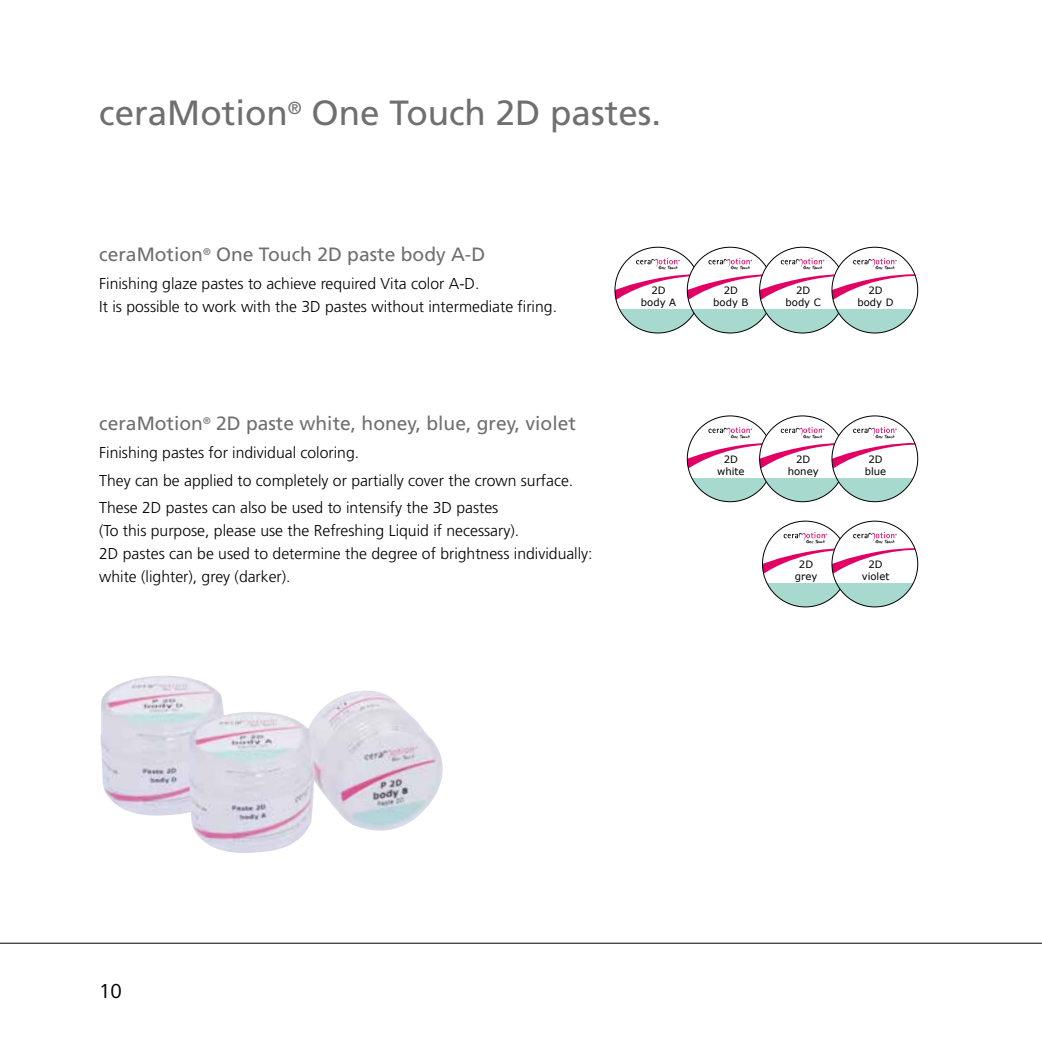
<style>
.page{position:relative;width:1042px;height:1042px;background:#fff}
.page>*{position:absolute;margin:0;border:0;box-sizing:border-box;transform-origin:0 0}
.t1{font:35px "Frutiger LT Std";color:#6e6f70}
.t2{font:21px "Frutiger Next LTW1 G";color:#000}
.t3{font:19.25px "Frutiger LT Std";color:#6e6f70}
.t4{font:300 15.75px/22.8px "Frutiger LT Std";color:#000}
.t5{font:10.15px/12.1px "Verdana";color:#000;text-align:center}
.t6{font:5.42px "Smudger Plain";color:#000}
</style>
<div class="page">
<img style="left:100px;top:676px;width:116px;height:139px">
<svg style="left:619px;top:310px;width:68px;height:23px;fill:#a8d9cf"></svg>
<svg style="left:636px;top:258px;width:44px;height:9px"></svg>
<svg style="left:687px;top:310px;width:72px;height:23px;fill:#a8d9cf"></svg>
<svg style="left:708px;top:258px;width:44px;height:9px"></svg>
<svg style="left:759px;top:310px;width:73px;height:23px;fill:#a8d9cf"></svg>
<svg style="left:781px;top:258px;width:43px;height:9px"></svg>
<svg style="left:832px;top:310px;width:82px;height:23px;fill:#a8d9cf"></svg>
<svg style="left:615px;top:273px;width:303px;height:34px"></svg>
<svg style="left:853px;top:258px;width:43px;height:9px"></svg>
<svg style="left:691px;top:478px;width:68px;height:24px;fill:#a8d9cf"></svg>
<svg style="left:708px;top:427px;width:44px;height:9px"></svg>
<svg style="left:759px;top:478px;width:73px;height:24px;fill:#a8d9cf"></svg>
<svg style="left:781px;top:427px;width:43px;height:9px"></svg>
<svg style="left:832px;top:478px;width:82px;height:24px;fill:#a8d9cf"></svg>
<svg style="left:687px;top:442px;width:231px;height:34px"></svg>
<svg style="left:853px;top:427px;width:43px;height:9px"></svg>
<svg style="left:766px;top:583px;width:66px;height:24px;fill:#a8d9cf"></svg>
<svg style="left:783px;top:532px;width:44px;height:9px"></svg>
<svg style="left:832px;top:583px;width:82px;height:24px;fill:#a8d9cf"></svg>
<svg style="left:762px;top:547px;width:156px;height:34px"></svg>
<svg style="left:853px;top:532px;width:43px;height:9px"></svg>
<img style="left:187px;top:690px;width:256px;height:163px">
<hr style="left:0;top:943px;width:1042px;height:1px;background:#000">
<h1 class="t1" style="left:99px;top:93px;width:563px">ceraMotion<sup>®</sup> One Touch 2D pastes.</h1>
<p class="t3" style="left:99px;top:243px;width:387px">ceraMotion<sup>®</sup> One Touch 2D paste body A-D</p>
<p class="t4" style="left:99px;top:273px;width:459px">Finishing glaze pastes to achieve required Vita color A-D.<br>It is possible to work with the 3D pastes without intermediate firing.</p>
<p class="t3" style="left:99px;top:412px;width:478px">ceraMotion<sup>®</sup> 2D paste white, honey, blue, grey, violet</p>
<p class="t4" style="left:99px;top:439px;width:475px;line-height:27.7px">Finishing pastes for individual coloring.<br>They can be applied to completely or partially cover the crown surface.<br>These 2D pastes can also be used to intensify the 3D pastes</p>
<p class="t4" style="left:99px;top:519px;width:495px">(To this purpose, please use the Refreshing Liquid if necessary).<br>2D pastes can be used to determine the degree of brightness individually: white (lighter), grey (darker).</p>
<p class="t6" style="left:658px;top:264px;width:20px">One Touch</p>
<p class="t6" style="left:731px;top:264px;width:20px">One Touch</p>
<p class="t6" style="left:803px;top:264px;width:20px">One Touch</p>
<p class="t6" style="left:875px;top:264px;width:20px">One Touch</p>
<p class="t5" style="left:641px;top:284px;width:37px">2D body A</p>
<p class="t5" style="left:713px;top:284px;width:37px">2D body B</p>
<p class="t5" style="left:785px;top:284px;width:37px">2D body C</p>
<p class="t5" style="left:857px;top:284px;width:38px">2D body D</p>
<p class="t6" style="left:731px;top:433px;width:20px">One Touch</p>
<p class="t6" style="left:803px;top:433px;width:20px">One Touch</p>
<p class="t6" style="left:875px;top:433px;width:20px">One Touch</p>
<p class="t5" style="left:717px;top:453px;width:29px">2D white</p>
<p class="t5" style="left:788px;top:453px;width:32px">2D honey</p>
<p class="t5" style="left:865px;top:453px;width:23px">2D blue</p>
<p class="t6" style="left:806px;top:538px;width:20px">One Touch</p>
<p class="t6" style="left:875px;top:538px;width:20px">One Touch</p>
<p class="t5" style="left:795px;top:558px;width:24px">2D grey</p>
<p class="t5" style="left:861px;top:558px;width:29px">2D violet</p>
<h2 class="t2" style="left:99px;top:979px;width:24px">10</h2>
</div>
